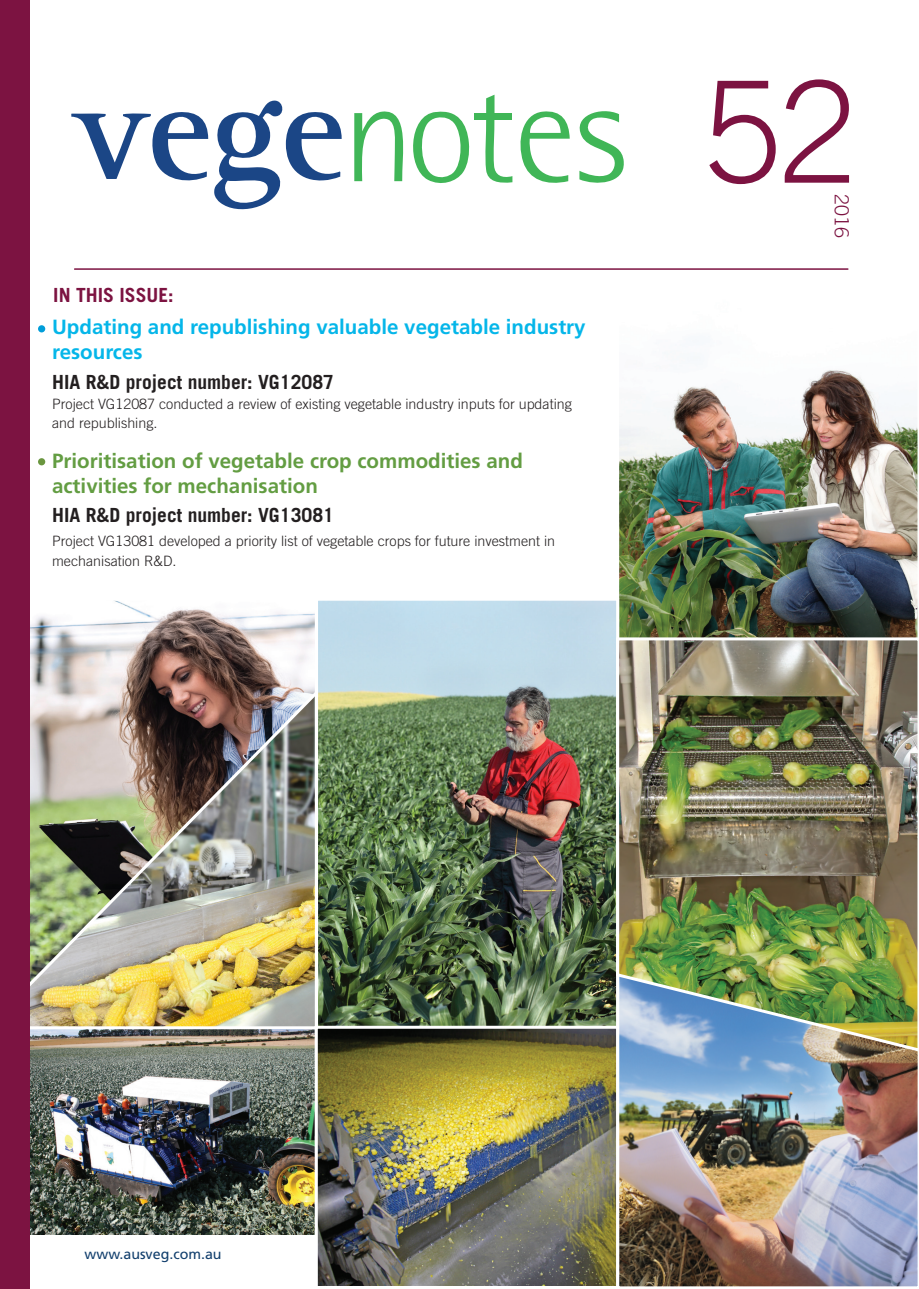
<style>
.page{position:relative;width:919px;height:1289px;background:#fff}
.page>*{position:absolute;margin:0;border:0;box-sizing:border-box;transform-origin:0 0}
.t1{font:300 141px "Trade Gothic LT Std";color:#7c1341}
.t2{font:700 20.55px/24.6px "Frutiger LT Std";color:#639d42}
.t3{font:700 20.55px/24.6px "Frutiger LT Std";color:#05b6e9}
.t4{font:700 19.5px "Trade Gothic LT Std";color:#231f20}
.t5{font:700 19.5px "Trade Gothic LT Std";color:#7c1341}
.t6{font:300 19.5px "Trade Gothic LT Std";color:#7c1341}
.t7{font:300 14.25px/19.5px "Trade Gothic LT Std";color:#231f20}
.t8{font:14.25px "Frutiger LT Std";color:#123f6d}
</style>
<div class="page">
<img style="left:619px;top:370px;width:299px;height:266px">
<img style="left:319px;top:601px;width:296px;height:424px">
<img style="left:30px;top:1011px;width:284px;height:222px">
<div style="left:13px;top:1025px;width:305px;height:212px;border:3px solid #fff"></div>
<img style="left:319px;top:1029px;width:296px;height:255px">
<div style="left:315px;top:1025px;width:304px;height:263px;border:3px solid #fff"></div>
<img style="left:616px;top:1053px;width:302px;height:235px">
<img style="left:614px;top:636px;width:304px;height:417px">
<svg style="left:71px;top:101px;width:270px;height:108px"></svg>
<svg style="left:354px;top:95px;width:269px;height:88px"></svg>
<hr style="left:75px;top:268px;width:772px;height:2px;background:#7c1341">
<div style="left:38px;top:325px;width:7px;height:7px;background:#009dd9;border-radius:50%"></div>
<div style="left:38px;top:458px;width:7px;height:7px;background:#6a963f;border-radius:50%"></div>
<img style="left:30px;top:600px;width:289px;height:411px">
<div style="left:0;top:0;width:30px;height:1288px;background:#7c1341"></div>
<h3 class="t5" style="left:53px;top:283px;width:122px">IN THIS ISSUE:</h3>
<h2 class="t3" style="left:52px;top:315px;width:535px">Updating and republishing valuable vegetable industry resources</h2>
<h3 class="t4" style="left:52px;top:370px;width:283px">HIA R&amp;D project number: VG12087</h3>
<p class="t7" style="left:52px;top:393px;width:521px">Project VG12087 conducted a review of existing vegetable industry inputs for updating and republishing.</p>
<h2 class="t2" style="left:52px;top:448px;width:472px">Prioritisation of vegetable crop commodities and activities for mechanisation</h2>
<h3 class="t4" style="left:52px;top:503px;width:283px">HIA R&amp;D project number: VG13081</h3>
<p class="t7" style="left:52px;top:531px;width:504px">Project VG13081 developed a priority list of vegetable crops for future investment in mechanisation R&amp;D.</p>
<h1 class="t1" style="left:702px;top:49px;width:155px">52</h1>
<h3 class="t6" style="left:853px;top:194px;width:45px;rotate:90deg">2016</h3>
<p class="t8" style="left:85px;top:1245px;width:138px">www.ausveg.com.au</p>
</div>
